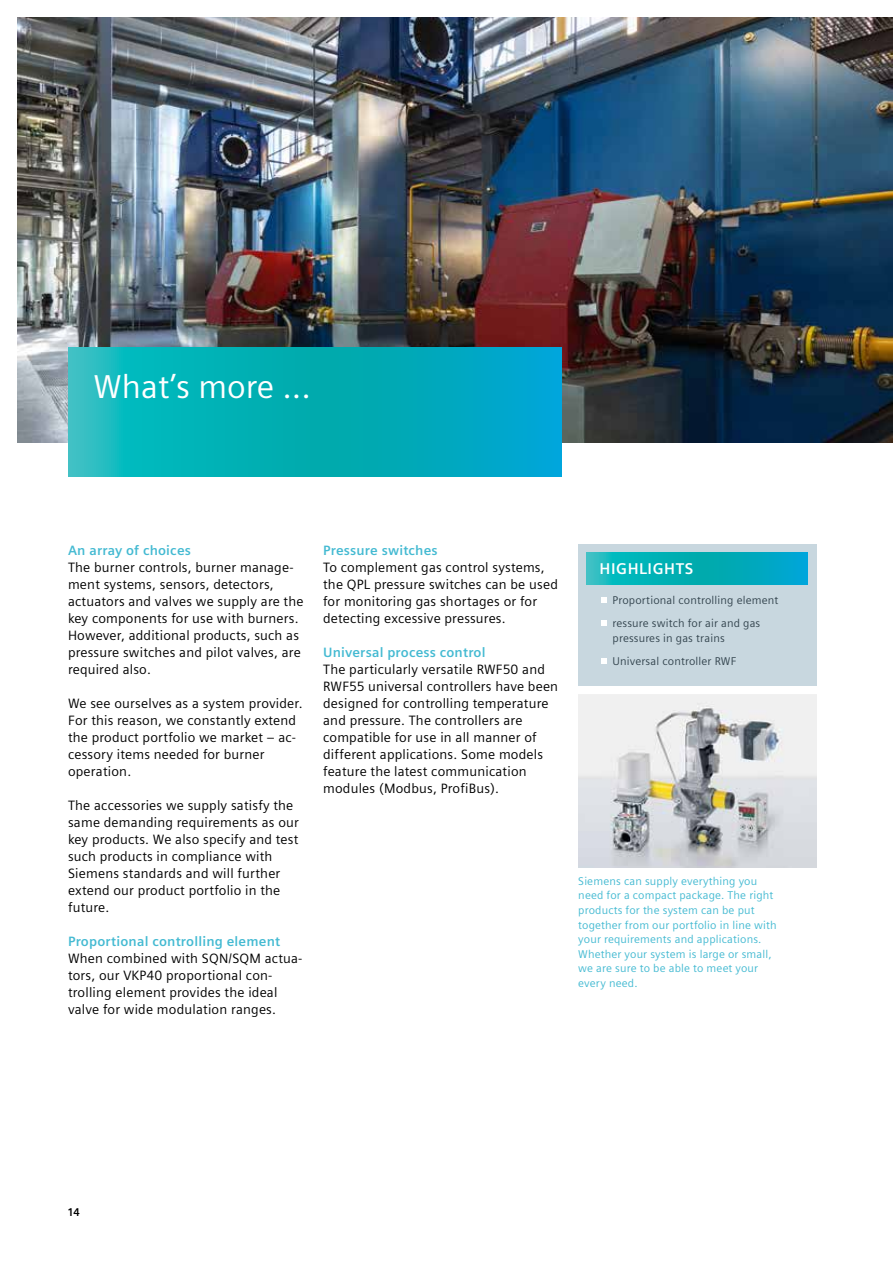
<style>
.page{position:relative;width:893px;height:1263px;background:#fff}
.page>*{position:absolute;margin:0;border:0;box-sizing:border-box;transform-origin:0 0}
.t1{font:33px "Siemens Sans";color:#fff}
.t2{font:700 15.6px "Siemens Sans";letter-spacing:.035em;color:#fff}
.t3{font:13.5px/17px "Siemens Sans";letter-spacing:.015em;color:#000}
.t4{font:700 13.5px "Siemens Sans";letter-spacing:.015em;color:#44bad2}
.t5{font:11.25px/14.7px "Siemens Sans";letter-spacing:.015em;color:#44bad2}
.t6{font:11.25px/23.1px "Siemens Sans";letter-spacing:.015em;color:#34454f}
.t7{font:700 11.25px "Siemens Sans";color:#000}
</style>
<div class="page">
<img style="left:17px;top:17px;width:876px;height:425px">
<svg style="left:68px;top:347px;width:493px;height:129px;background:#04aebb"></svg>
<div style="left:578px;top:544px;width:238px;height:142px;background:#c8d7df"></div>
<svg style="left:601px;top:597px;width:5px;height:6px"></svg>
<svg style="left:601px;top:620px;width:5px;height:6px"></svg>
<svg style="left:601px;top:658px;width:5px;height:6px"></svg>
<svg style="left:587px;top:553px;width:221px;height:32px;background:#04aebb"></svg>
<img style="left:578px;top:695px;width:238px;height:172px">
<h1 class="t1" style="left:94px;top:368px;width:219px">What’s more ...</h1>
<p class="t4" style="left:68px;top:542px;width:124px">An array of choices</p>
<p class="t3" style="left:68px;top:559px;width:237px">The burner controls, burner manage&shy;ment systems, sensors, detectors, actuators and valves we supply are the key components for use with burners.<br>However, additional products, such as pressure switches and pilot valves, are required also.</p>
<p class="t3" style="left:68px;top:695px;width:236px">We see ourselves as a system provider.<br>For this reason, we constantly extend the product portfolio we market – ac&shy;cessory items needed for burner operation.</p>
<p class="t3" style="left:68px;top:797px;width:232px">The accessories we supply satisfy the same demanding requirements as our key products. We also specify and test such products in compliance with<br>Siemens standards and will further extend our product portfolio in the future.</p>
<p class="t4" style="left:68px;top:934px;width:214px">Proportional controlling element</p>
<p class="t3" style="left:68px;top:950px;width:236px">When combined with SQN/SQM actua&shy;tors, our VKP40 proportional con&shy;trolling element provides the ideal valve for wide modulation ranges.</p>
<p class="t4" style="left:323px;top:542px;width:116px">Pressure switches</p>
<p class="t3" style="left:323px;top:559px;width:236px">To complement gas control systems, the QPL pressure switches can be used for monitoring gas shortages or for detecting excessive pressures.</p>
<p class="t4" style="left:323px;top:644px;width:164px">Universal process control</p>
<p class="t3" style="left:323px;top:661px;width:236px">The particularly versatile RWF50 and RWF55 universal controllers have been designed for controlling temperature and pressure. The controllers are compatible for use in all manner of different applications. Some models feature the latest communication modules (Modbus, ProfiBus).</p>
<p class="t2" style="left:600px;top:560px;width:95px">HIGHLIGHTS</p>
<p class="t6" style="left:613px;top:589px;width:167px">Proportional controlling element ressure switch for air and gas</p>
<p class="t6" style="left:613px;top:626px;width:125px">pressures in gas trains<br>Universal controller RWF</p>
<p class="t5" style="left:578px;top:873px;width:200px">Siemens can supply everything you need for a compact package. The right products for the system can be put together from our portfolio in line with your requirements and applications.<br>Whether your system is large or small, we are sure to be able to meet your every need.</p>
<p class="t7" style="left:68px;top:1206px;width:13px">14</p>
</div>
